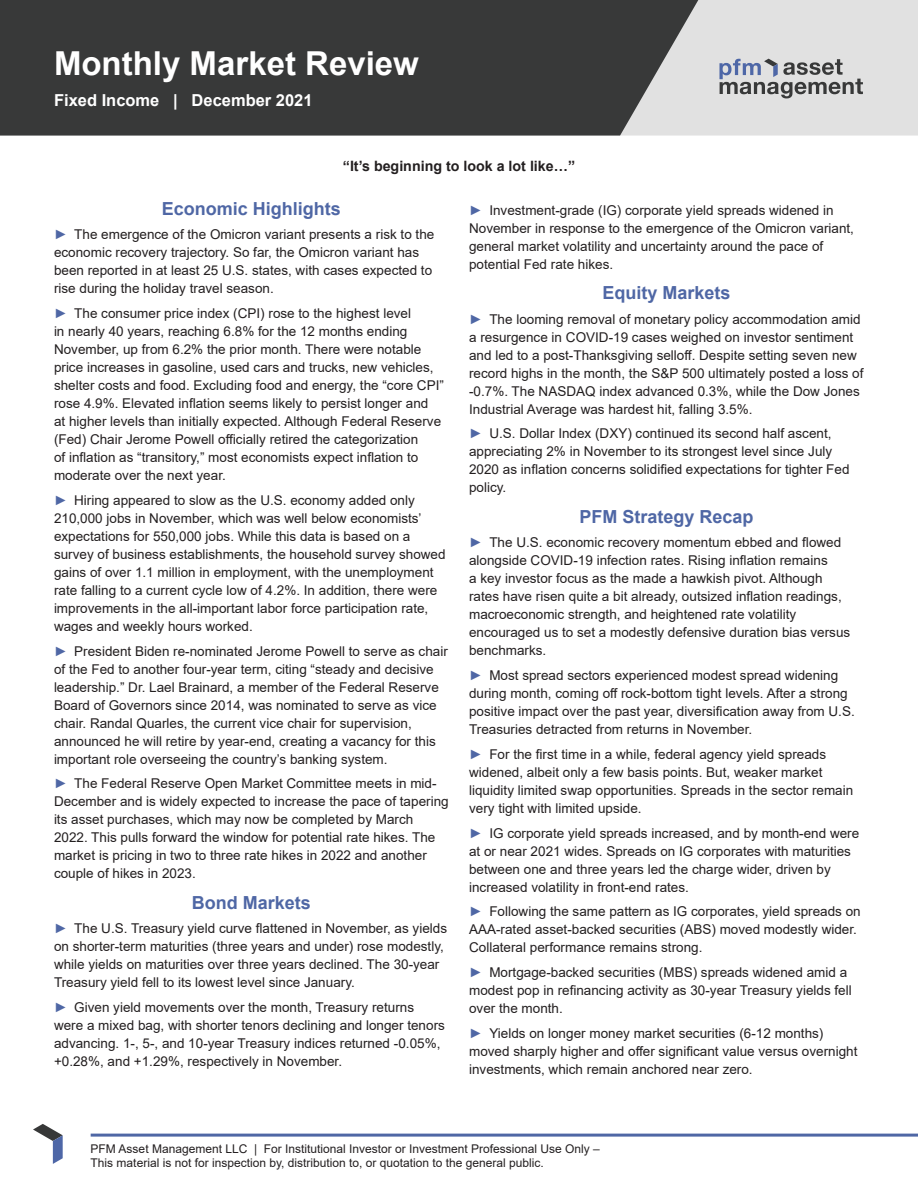
<style>
.page{position:relative;width:918px;height:1188px;background:#fff}
.page>*{position:absolute;margin:0;border:0;box-sizing:border-box;transform-origin:0 0}
.t1{font:700 33px "Arial";color:#fff}
.Section_Header{font:700 18px "Arial";color:#4f67a5}
.t2{font:700 16.5px "Arial";color:#fff}
.Body{font:700 14.25px "Arial";color:#231f20}
.t3{font:13.5px/18px "Arial";color:#231f20}
.t4{font:12px/14.4px "Arial";color:#231f20}
.s1{color:#4f67a5}
</style>
<div class="page">
<div style="left:717px;top:0;width:201px;height:136px;background:#e1e1e1"></div>
<svg style="left:0;top:0;width:717px;height:136px;background:#454646"></svg>
<hr style="left:92px;top:1134px;width:826px;height:3px;background:#4f67a5">
<svg style="left:33px;top:1124px;width:30px;height:40px"></svg>
<svg style="left:719px;top:59px;width:144px;height:39px;background:#abadb1"></svg>
<p class="t1" style="left:54px;top:40px;width:366px">Monthly Market Review</p>
<p class="t2" style="left:54px;top:88px;width:260px">Fixed Income | December 2021</p>
<p class="Body" style="left:343px;top:156px;width:234px">“It’s beginning to look a lot like…”</p>
<p class="Section_Header" style="left:162px;top:196px;width:181px">Economic Highlights</p>
<p class="t3" style="left:54px;top:226px;width:382px"><span class="s1">►</span> The emergence of the Omicron variant presents a risk to the economic recovery trajectory. So far, the Omicron variant has been reported in at least 25 U.S. states, with cases expected to rise during the holiday travel season.</p>
<p class="t3" style="left:54px;top:304px;width:391px"><span class="s1">►</span> The consumer price index (CPI) rose to the highest level<br>in nearly 40 years, reaching 6.8% for the 12 months ending November, up from 6.2% the prior month. There were notable price increases in gasoline, used cars and trucks, new vehicles, shelter costs and food. Excluding food and energy, the “core CPI” rose 4.9%. Elevated inflation seems likely to persist longer and<br>at higher levels than initially expected. Although Federal Reserve (Fed) Chair Jerome Powell officially retired the categorization<br>of inflation as “transitory,” most economists expect inflation to moderate over the next year.</p>
<p class="t3" style="left:54px;top:491px;width:393px"><span class="s1">►</span> Hiring appeared to slow as the U.S. economy added only 210,000 jobs in November, which was well below economists’ expectations for 550,000 jobs. While this data is based on a survey of business establishments, the household survey showed gains of over 1.1 million in employment, with the unemployment rate falling to a current cycle low of 4.2%. In addition, there were improvements in the all-important labor force participation rate, wages and weekly hours worked.</p>
<p class="t3" style="left:54px;top:642px;width:395px"><span class="s1">►</span> President Biden re-nominated Jerome Powell to serve as chair of the Fed to another four-year term, citing “steady and decisive leadership.” Dr. Lael Brainard, a member of the Federal Reserve Board of Governors since 2014, was nominated to serve as vice chair. Randal Quarles, the current vice chair for supervision, announced he will retire by year-end, creating a vacancy for this important role overseeing the country’s banking system.</p>
<p class="t3" style="left:54px;top:775px;width:396px"><span class="s1">►</span> The Federal Reserve Open Market Committee meets in mid-December and is widely expected to increase the pace of tapering its asset purchases, which may now be completed by March 2022. This pulls forward the window for potential rate hikes. The market is pricing in two to three rate hikes in 2022 and another couple of hikes in 2023.</p>
<p class="Section_Header" style="left:192px;top:890px;width:121px">Bond Markets</p>
<p class="t3" style="left:54px;top:920px;width:395px"><span class="s1">►</span> The U.S. Treasury yield curve flattened in November, as yields on shorter-term maturities (three years and under) rose modestly, while yields on maturities over three years declined. The 30-year Treasury yield fell to its lowest level since January.</p>
<p class="t3" style="left:54px;top:998px;width:392px"><span class="s1">►</span> Given yield movements over the month, Treasury returns were a mixed bag, with shorter tenors declining and longer tenors advancing. 1-, 5-, and 10-year Treasury indices returned -0.05%, +0.28%, and +1.29%, respectively in November.</p>
<p class="t3" style="left:469px;top:201px;width:386px"><span class="s1">►</span> Investment-grade (IG) corporate yield spreads widened in November in response to the emergence of the Omicron variant, general market volatility and uncertainty around the pace of potential Fed rate hikes.</p>
<p class="Section_Header" style="left:603px;top:280px;width:130px">Equity Markets</p>
<p class="t3" style="left:469px;top:310px;width:396px"><span class="s1">►</span> The looming removal of monetary policy accommodation amid a resurgence in COVID-19 cases weighed on investor sentiment and led to a post-Thanksgiving selloff. Despite setting seven new record highs in the month, the S&amp;P 500 ultimately posted a loss of -0.7%. The NASDAQ index advanced 0.3%, while the Dow Jones Industrial Average was hardest hit, falling 3.5%.</p>
<p class="t3" style="left:469px;top:425px;width:382px"><span class="s1">►</span> U.S. Dollar Index (DXY) continued its second half ascent, appreciating 2% in November to its strongest level since July 2020 as inflation concerns solidified expectations for tighter Fed policy.</p>
<p class="Section_Header" style="left:580px;top:504px;width:176px">PFM Strategy Recap</p>
<p class="t3" style="left:469px;top:533px;width:383px"><span class="s1">►</span> The U.S. economic recovery momentum ebbed and flowed alongside COVID-19 infection rates. Rising inflation remains<br>a key investor focus as the made a hawkish pivot. Although rates have risen quite a bit already, outsized inflation readings, macroeconomic strength, and heightened rate volatility encouraged us to set a modestly defensive duration bias versus benchmarks.</p>
<p class="t3" style="left:469px;top:666px;width:387px"><span class="s1">►</span> Most spread sectors experienced modest spread widening during month, coming off rock-bottom tight levels. After a strong positive impact over the past year, diversification away from U.S.<br>Treasuries detracted from returns in November.</p>
<p class="t3" style="left:469px;top:745px;width:386px"><span class="s1">►</span> For the first time in a while, federal agency yield spreads widened, albeit only a few basis points. But, weaker market liquidity limited swap opportunities. Spreads in the sector remain very tight with limited upside.</p>
<p class="t3" style="left:469px;top:824px;width:392px"><span class="s1">►</span> IG corporate yield spreads increased, and by month-end were at or near 2021 wides. Spreads on IG corporates with maturities between one and three years led the charge wider, driven by increased volatility in front-end rates.</p>
<p class="t3" style="left:469px;top:902px;width:393px"><span class="s1">►</span> Following the same pattern as IG corporates, yield spreads on<br>AAA-rated asset-backed securities (ABS) moved modestly wider.<br>Collateral performance remains strong.</p>
<p class="t3" style="left:469px;top:963px;width:384px"><span class="s1">►</span> Mortgage-backed securities (MBS) spreads widened amid a modest pop in refinancing activity as 30-year Treasury yields fell over the month.</p>
<p class="t3" style="left:469px;top:1024px;width:390px"><span class="s1">►</span> Yields on longer money market securities (6-12 months) moved sharply higher and offer significant value versus overnight investments, which remain anchored near zero.</p>
<p class="t4" style="left:91px;top:1141px;width:511px">PFM Asset Management LLC | For Institutional Investor or Investment Professional Use Only –<br>This material is not for inspection by, distribution to, or quotation to the general public.</p>
</div>
